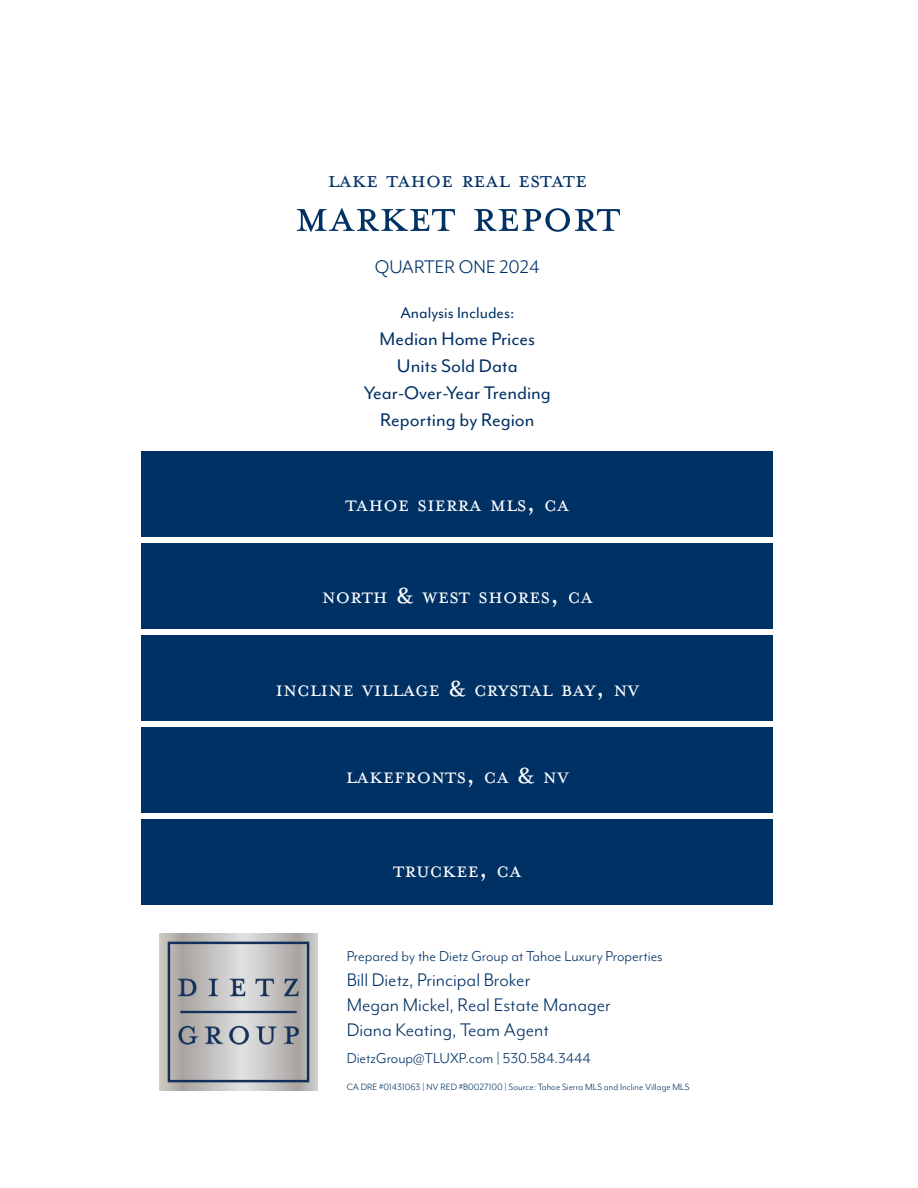
<style>
.page{position:relative;width:918px;height:1188px;background:#fff}
.page>*{position:absolute;margin:0;border:0;box-sizing:border-box;transform-origin:0 0}
.t1{font:50.4px "Mrs Eaves Petite Caps OT";color:#003165}
.t2{font:25.2px "Mrs Eaves Petite Caps OT";color:#003165}
.t3{font:24.15px "Mrs Eaves Petite Caps OT";color:#fff}
.t4{font:21px "Mr Eaves Mod OT";color:#003165}
.t5{font:21px "Mr Eaves Mod OT";color:#003165}
.t6{font:18px "Mr Eaves Mod OT";color:#003165}
.t7{font:16.5px "Mr Eaves Mod OT";color:#003165}
.t8{font:10.5px "Mr Eaves Mod OT";color:#003165}
.s1{font-size:34.5px}
</style>
<div class="page">
<div style="left:141px;top:820px;width:632px;height:85px;background:#003165"></div>
<div style="left:141px;top:728px;width:632px;height:85px;background:#003165"></div>
<div style="left:141px;top:636px;width:632px;height:85px;background:#003165"></div>
<div style="left:141px;top:544px;width:632px;height:85px;background:#003165"></div>
<div style="left:141px;top:452px;width:632px;height:85px;background:#003165"></div>
<img style="left:160px;top:933px;width:158px;height:158px">
<p class="t2" style="left:328px;top:170px;width:261px">lake tahoe real estate</p>
<p class="t1" style="left:295px;top:197px;width:327px">market report</p>
<p class="t4" style="left:375px;top:255px;width:167px">QUARTER ONE 2024</p>
<p class="t6" style="left:400px;top:303px;width:116px">Analysis Includes:</p>
<p class="t5" style="left:380px;top:327px;width:157px">Median Home Prices</p>
<p class="t5" style="left:397px;top:354px;width:122px">Units Sold Data</p>
<p class="t5" style="left:364px;top:381px;width:189px">Year-Over-Year Trending</p>
<p class="t5" style="left:380px;top:408px;width:156px">Reporting by Region</p>
<p class="t3" style="left:346px;top:495px;width:225px">tahoe sierra mls<span class="s1">,</span> ca</p>
<p class="t3" style="left:322px;top:586px;width:273px">north <span class="s1">&amp;</span> west shores<span class="s1">,</span> ca</p>
<p class="t3" style="left:275px;top:680px;width:365px">incline village <span class="s1">&amp;</span> crystal bay<span class="s1">,</span> nv</p>
<p class="t3" style="left:346px;top:767px;width:224px">lakefronts<span class="s1">,</span> ca <span class="s1">&amp;</span> nv</p>
<p class="t3" style="left:393px;top:861px;width:130px">truckee<span class="s1">,</span> ca</p>
<p class="t7" style="left:347px;top:947px;width:318px">Prepared by the Dietz Group at Tahoe Luxury Properties</p>
<p class="t4" style="left:347px;top:968px;width:185px">Bill Dietz, Principal Broker</p>
<p class="t4" style="left:347px;top:993px;width:266px">Megan Mickel, Real Estate Manager</p>
<p class="t4" style="left:347px;top:1019px;width:204px">Diana Keating, Team Agent</p>
<p class="t7" style="left:347px;top:1049px;width:246px">DietzGroup@TLUXP.com | 530.584.3444</p>
<p class="t8" style="left:347px;top:1082px;width:344px">CA DRE #01431063 | NV RED #B0027100 | Source: Tahoe Sierra MLS and Incline Village MLS</p>
</div>
